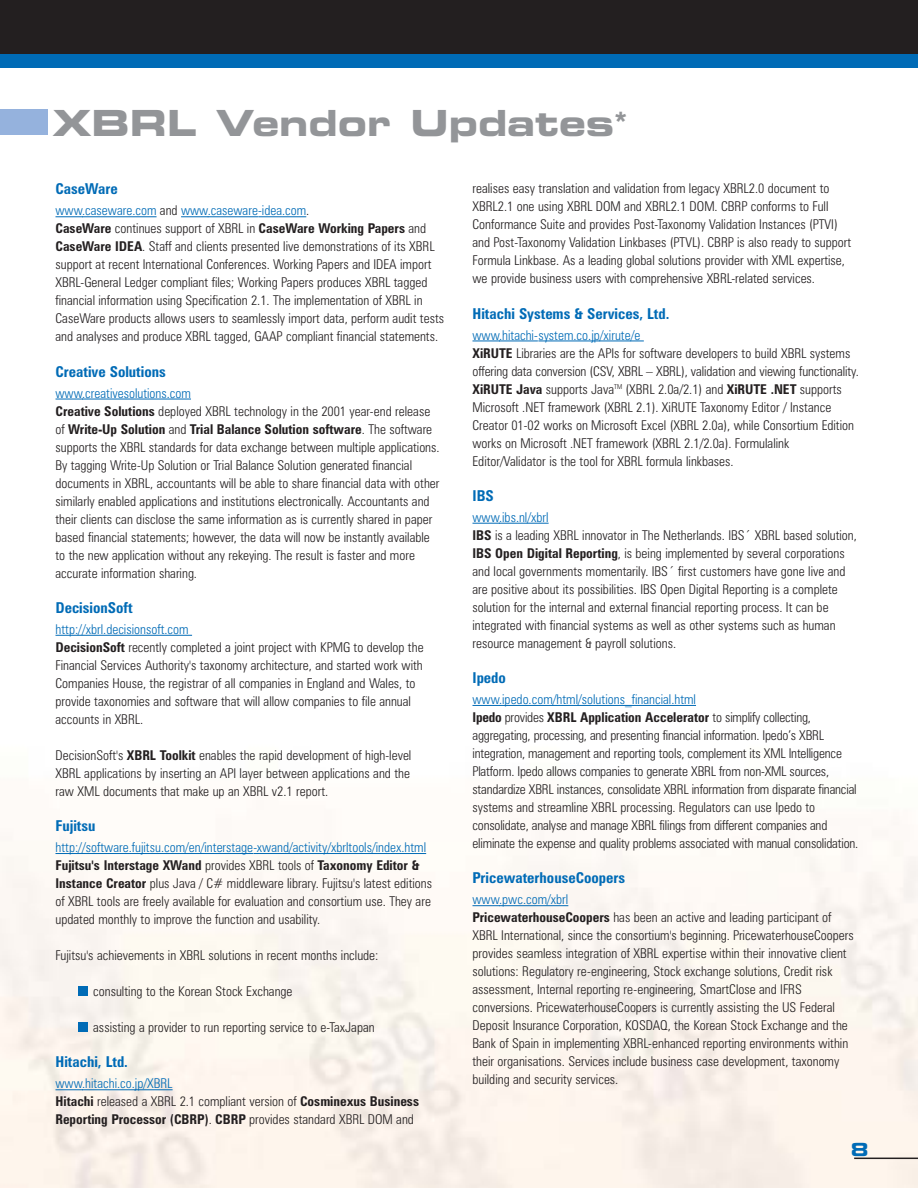
<style>
.page{position:relative;width:918px;height:1188px;background:#fff}
.page>*{position:absolute;margin:0;border:0;box-sizing:border-box;transform-origin:0 0}
.t1{font:36px "Eurostile Bold Extended Two";color:#939598}
.t2{font:18px "Eurostile Bold Extended Two";color:#006bb6}
.t3{font:700 condensed 15px "Zurich BT";color:#006bb6}
.t4{font:300 condensed 13.5px/18px "Zurich BT";color:#231f20}
.s1{color:#006bb6}
.s2{font-weight:700}
</style>
<div class="page">
<img style="left:0;top:398px;width:918px;height:789px">
<div style="left:0;top:0;width:918px;height:54px;background:#231f20"></div>
<div style="left:0;top:54px;width:918px;height:14px;background:#006bb6"></div>
<svg style="left:56px;top:216px;width:26px;height:1px"></svg>
<hr style="left:82px;top:216px;width:75px;height:1px;background:#006bb6">
<svg style="left:181px;top:216px;width:27px;height:1px"></svg>
<hr style="left:208px;top:216px;width:50px;height:1px;background:#006bb6">
<hr style="left:258px;top:216px;width:48px;height:1px;background:#006bb6">
<svg style="left:56px;top:399px;width:26px;height:1px"></svg>
<hr style="left:82px;top:399px;width:109px;height:1px;background:#006bb6">
<hr style="left:56px;top:635px;width:136px;height:1px;background:#006bb6">
<hr style="left:56px;top:853px;width:197px;height:1px;background:#006bb6">
<hr style="left:257px;top:853px;width:169px;height:1px;background:#006bb6">
<svg style="left:56px;top:1089px;width:26px;height:1px"></svg>
<hr style="left:82px;top:1089px;width:91px;height:1px;background:#006bb6">
<svg style="left:472px;top:341px;width:27px;height:1px"></svg>
<hr style="left:499px;top:341px;width:39px;height:1px;background:#006bb6">
<hr style="left:538px;top:341px;width:106px;height:1px;background:#006bb6">
<svg style="left:472px;top:523px;width:27px;height:1px"></svg>
<hr style="left:499px;top:523px;width:50px;height:1px;background:#006bb6">
<svg style="left:472px;top:705px;width:27px;height:1px"></svg>
<hr style="left:499px;top:705px;width:197px;height:1px;background:#006bb6">
<svg style="left:472px;top:905px;width:27px;height:1px"></svg>
<hr style="left:499px;top:905px;width:69px;height:1px;background:#006bb6">
<div style="left:79px;top:1023px;width:9px;height:9px;background:#006bb6"></div>
<div style="left:79px;top:987px;width:9px;height:9px;background:#006bb6"></div>
<hr style="left:854px;top:1158px;width:64px;height:1px;background:#231f20">
<div style="left:0;top:109px;width:48px;height:26px;background:#95b2dd"></div>
<h1 class="t1" style="left:53px;top:109px;width:577px">XBRL Vendor Updates<sup>*</sup></h1>
<p class="t3" style="left:56px;top:184px;width:64px">CaseWare</p>
<p class="t4" style="left:56px;top:203px;width:390px"><span class="s1">www.caseware.com</span> and <span class="s1">www.caseware-idea.com</span>.<br><span class="s2">CaseWare</span> continues support of XBRL in <span class="s2">CaseWare Working Papers</span> and <span class="s2">CaseWare IDEA</span>. Staff and clients presented live demonstrations of its XBRL support at recent International Conferences. Working Papers and IDEA import XBRL-General Ledger compliant files; Working Papers produces XBRL tagged financial information using Specification 2.1. The implementation of XBRL in CaseWare products allows users to seamlessly import data, perform audit tests and analyses and produce XBRL tagged, GAAP compliant financial statements.</p>
<p class="t3" style="left:56px;top:366px;width:112px">Creative Solutions</p>
<p class="t4" style="left:56px;top:385px;width:386px"><span class="s1">www.creativesolutions.com<br></span><span class="s2">Creative Solutions</span> deployed XBRL technology in the 2001 year-end release of <span class="s2">Write-Up Solution</span> and <span class="s2">Trial Balance Solution software</span>. The software supports the XBRL standards for data exchange between multiple applications.<br>By tagging Write-Up Solution or Trial Balance Solution generated financial documents in XBRL, accountants will be able to share financial data with other similarly enabled applications and institutions electronically. Accountants and their clients can disclose the same information as is currently shared in paper based financial statements; however, the data will now be instantly available to the new application without any rekeying. The result is faster and more accurate information sharing.</p>
<p class="t3" style="left:56px;top:602px;width:79px">DecisionSoft</p>
<p class="t4" style="left:56px;top:621px;width:370px"><span class="s1">http://xbrl.decisionsoft.com<br></span><span class="s2">DecisionSoft</span> recently completed a joint project with KPMG to develop the Financial Services Authority's taxonomy architecture, and started work with Companies House, the registrar of all companies in England and Wales, to provide taxonomies and software that will allow companies to file annual accounts in XBRL.</p>
<p class="t4" style="left:56px;top:747px;width:357px;text-align:justify">DecisionSoft's <span class="s2">XBRL Toolkit</span> enables the rapid development of high-level XBRL applications by inserting an API layer between applications and the raw XML documents that make up an XBRL v2.1 report.</p>
<p class="t3" style="left:56px;top:820px;width:42px">Fujitsu</p>
<p class="t4" style="left:56px;top:840px;width:378px"><span class="s1">http://software.fujitsu.com/en/interstage-xwand/activity/xbrltools/index.html </span><span class="s2">Fujitsu's Interstage XWand</span> provides XBRL tools of <span class="s2">Taxonomy Editor &amp; Instance Creator</span> plus Java / C# middleware library. Fujitsu's latest editions of XBRL tools are freely available for evaluation and consortium use. They are updated monthly to improve the function and usability.</p>
<p class="t4" style="left:56px;top:948px;width:325px">Fujitsu's achievements in XBRL solutions in recent months include:</p>
<p class="t4" style="left:93px;top:984px;width:201px">consulting to the Korean Stock Exchange</p>
<p class="t4" style="left:93px;top:1020px;width:283px">assisting a provider to run reporting service to e-TaxJapan</p>
<p class="t3" style="left:56px;top:1057px;width:74px">Hitachi, Ltd.</p>
<p class="t4" style="left:56px;top:1076px;width:365px"><span class="s1">www.hitachi.co.jp/XBRL<br></span><span class="s2">Hitachi</span> released a XBRL 2.1 compliant version of <span class="s2">Cosminexus Business<br>Reporting Processor (CBRP)</span>. <span class="s2">CBRP</span> provides standard XBRL DOM and</p>
<p class="t4" style="left:473px;top:181px;width:380px">realises easy translation and validation from legacy XBRL2.0 document to XBRL2.1 one using XBRL DOM and XBRL2.1 DOM. CBRP conforms to Full Conformance Suite and provides Post-Taxonomy Validation Instances (PTVI) and Post-Taxonomy Validation Linkbases (PTVL). CBRP is also ready to support Formula Linkbase. As a leading global solutions provider with XML expertise, we provide business users with comprehensive XBRL-related services.</p>
<p class="t3" style="left:472px;top:308px;width:199px">Hitachi Systems &amp; Services, Ltd.</p>
<p class="t4" style="left:472px;top:327px;width:388px"><span class="s1">www.hitachi-system.co.jp/xirute/e<br></span><span class="s2">XiRUTE</span> Libraries are the APIs for software developers to build XBRL systems offering data conversion (CSV, XBRL – XBRL), validation and viewing functionality.<br><span class="s2">XiRUTE Java</span> supports Java<sup>TM</sup> (XBRL 2.0a/2.1) and <span class="s2">XiRUTE .NET</span> supports Microsoft .NET framework (XBRL 2.1). XiRUTE Taxonomy Editor / Instance Creator 01-02 works on Microsoft Excel (XBRL 2.0a), while Consortium Edition works on Microsoft .NET framework (XBRL 2.1/2.0a). Formulalink Editor/Validator is the tool for XBRL formula linkbases.</p>
<p class="t3" style="left:472px;top:490px;width:23px">IBS</p>
<p class="t4" style="left:472px;top:509px;width:386px"><span class="s1">www.ibs.nl/xbrl<br></span><span class="s2">IBS</span> is a leading XBRL innovator in The Netherlands. IBS´ XBRL based solution, <span class="s2">IBS Open Digital Reporting</span>, is being implemented by several corporations and local governments momentarily. IBS´ first customers have gone live and are positive about its possibilities. IBS Open Digital Reporting is a complete solution for the internal and external financial reporting process. It can be integrated with financial systems as well as other systems such as human resource management &amp; payroll solutions.</p>
<p class="t3" style="left:472px;top:672px;width:35px">Ipedo</p>
<p class="t4" style="left:472px;top:692px;width:387px"><span class="s1">www.ipedo.com/html/solutions_financial.html<br></span><span class="s2">Ipedo</span> provides <span class="s2">XBRL Application Accelerator</span> to simplify collecting, aggregating, processing, and presenting financial information. Ipedo’s XBRL integration, management and reporting tools, complement its XML Intelligence Platform. Ipedo allows companies to generate XBRL from non-XML sources, standardize XBRL instances, consolidate XBRL information from disparate financial systems and streamline XBRL processing. Regulators can use Ipedo to consolidate, analyse and manage XBRL filings from different companies and eliminate the expense and quality problems associated with manual consolidation.</p>
<p class="t3" style="left:472px;top:873px;width:154px">PricewaterhouseCoopers</p>
<p class="t4" style="left:472px;top:892px;width:383px"><span class="s1">www.pwc.com/xbrl<br></span><span class="s2">PricewaterhouseCoopers</span> has been an active and leading participant of XBRL International, since the consortium's beginning. PricewaterhouseCoopers provides seamless integration of XBRL expertise within their innovative client solutions: Regulatory re-engineering, Stock exchange solutions, Credit risk assessment, Internal reporting re-engineering, SmartClose and IFRS conversions. PricewaterhouseCoopers is currently assisting the US Federal Deposit Insurance Corporation, KOSDAQ, the Korean Stock Exchange and the Bank of Spain in implementing XBRL-enhanced reporting environments within their organisations. Services include business case development, taxonomy building and security services.</p>
<h2 class="t2" style="left:851px;top:1143px;width:19px">8</h2>
</div>
